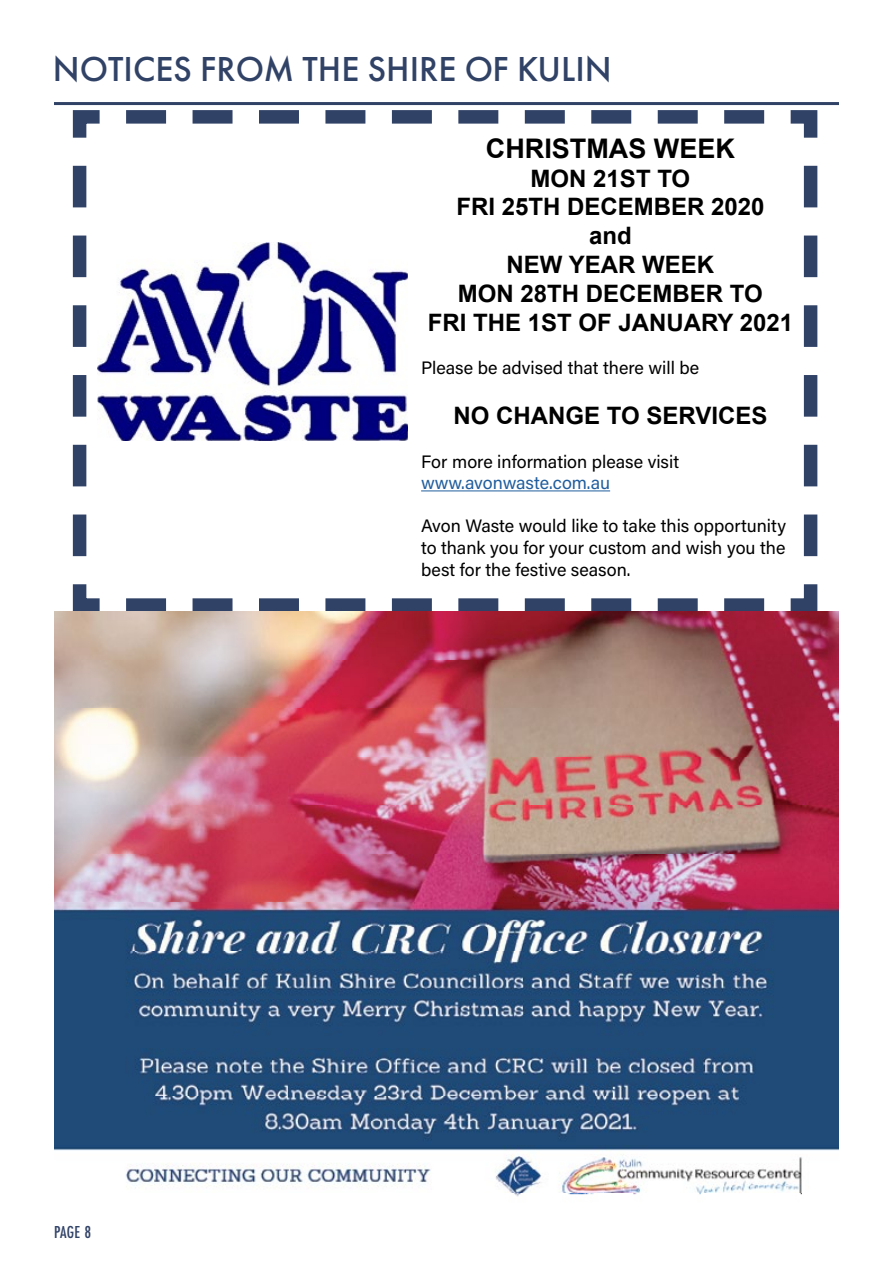
<style>
.page{position:relative;width:893px;height:1263px;background:#fff}
.page>*{position:absolute;margin:0;border:0;box-sizing:border-box;transform-origin:0 0}
.t1{font:500 36px "Futura PT";color:#314267}
.t2{font:700 27px "Arial";color:#000}
.t3{font:700 24px/28.8px "Arial";color:#000;text-align:center}
.t4{font:18px/21.6px "Acumin Variable Concept";color:#000;text-align:justify}
.t5{font:18px "Acumin Variable Concept";letter-spacing:-.005em;color:#215e9e}
.t6{font:500 18px "Futura PT Cond";color:#314267}
</style>
<div class="page">
<hr style="left:54px;top:102px;width:785px;height:3px;background:#314267">
<svg style="left:66px;top:105px;width:758px;height:507px"></svg>
<img style="left:54px;top:612px;width:785px;height:585px">
<h1 class="t1" style="left:53px;top:48px;width:560px">NOTICES FROM THE SHIRE OF KULIN</h1>
<p class="t6" style="left:54px;top:1221px;width:39px">PAGE 8</p>
<h2 class="t2" style="left:486px;top:129px;width:250px">CHRISTMAS WEEK</h2>
<h3 class="t3" style="left:428px;top:164px;width:367px">MON 21ST TO<br>FRI 25TH DECEMBER 2020<br>and<br>NEW YEAR WEEK<br>MON 28TH DECEMBER TO<br>FRI THE 1ST OF JANUARY 2021</h3>
<p class="t4" style="left:421px;top:356px;width:280px">Please be advised that there will be</p>
<h3 class="t3" style="left:453px;top:402px;width:315px">NO CHANGE TO SERVICES</h3>
<p class="t4" style="left:421px;top:450px;width:260px">For more information please visit</p>
<p class="t5" style="left:421px;top:470px;width:191px">www.avonwaste.com.au</p>
<p class="t4" style="left:421px;top:515px;width:366px">Avon Waste would like to take this opportunity to thank you for your custom and wish you the best for the festive season.</p>
</div>
